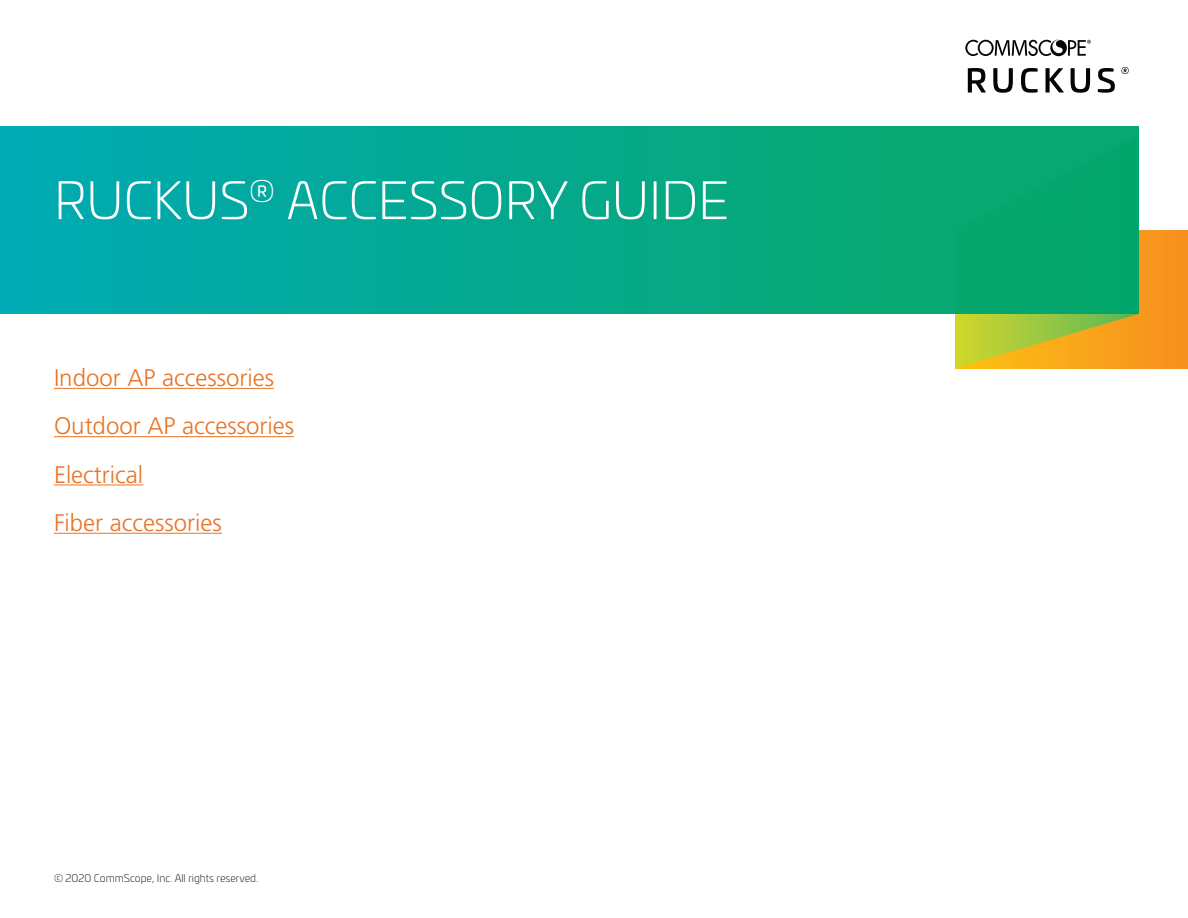
<style>
.page{position:relative;width:1188px;height:918px;background:#fff}
.page>*{position:absolute;margin:0;border:0;box-sizing:border-box;transform-origin:0 0}
.t1{font:300 51px "Univia Pro";color:#fff}
.t2{font:300 24px "Frutiger LT Pro";color:#e97324}
.t3{font:300 10.5px "Univia Pro";color:#231f20}
</style>
<div class="page">
<div style="left:955px;top:230px;width:233px;height:138px;background:#f7941d"></div>
<svg style="left:955px;top:314px;width:183px;height:54px"></svg>
<div style="left:0;top:126px;width:1138px;height:188px;background:linear-gradient(to right,#01aab2,#07a765)"></div>
<hr style="left:54px;top:388px;width:220px;height:1px;background:#e97324">
<hr style="left:54px;top:436px;width:240px;height:1px;background:#e97324">
<hr style="left:54px;top:485px;width:89px;height:1px;background:#e97324">
<hr style="left:54px;top:533px;width:168px;height:1px;background:#e97324">
<svg style="left:968px;top:68px;width:18px;height:25px"></svg>
<svg style="left:993px;top:68px;width:20px;height:25px"></svg>
<svg style="left:1021px;top:68px;width:17px;height:25px"></svg>
<svg style="left:1046px;top:68px;width:18px;height:25px"></svg>
<svg style="left:1071px;top:68px;width:19px;height:25px"></svg>
<svg style="left:1098px;top:68px;width:17px;height:25px"></svg>
<svg style="left:1122px;top:67px;width:7px;height:7px"></svg>
<svg style="left:965px;top:40px;width:126px;height:16px"></svg>
<p class="t1" style="left:54px;top:164px;width:677px">RUCKUS<sup>®</sup> ACCESSORY GUIDE</p>
<p class="t2" style="left:54px;top:364px;width:222px">Indoor AP accessories</p>
<p class="t2" style="left:54px;top:412px;width:242px">Outdoor AP accessories</p>
<p class="t2" style="left:54px;top:460px;width:91px">Electrical</p>
<p class="t2" style="left:54px;top:509px;width:169px">Fiber accessories</p>
<p class="t3" style="left:54px;top:871px;width:206px">© 2020 CommScope, Inc. All rights reserved.</p>
</div>
